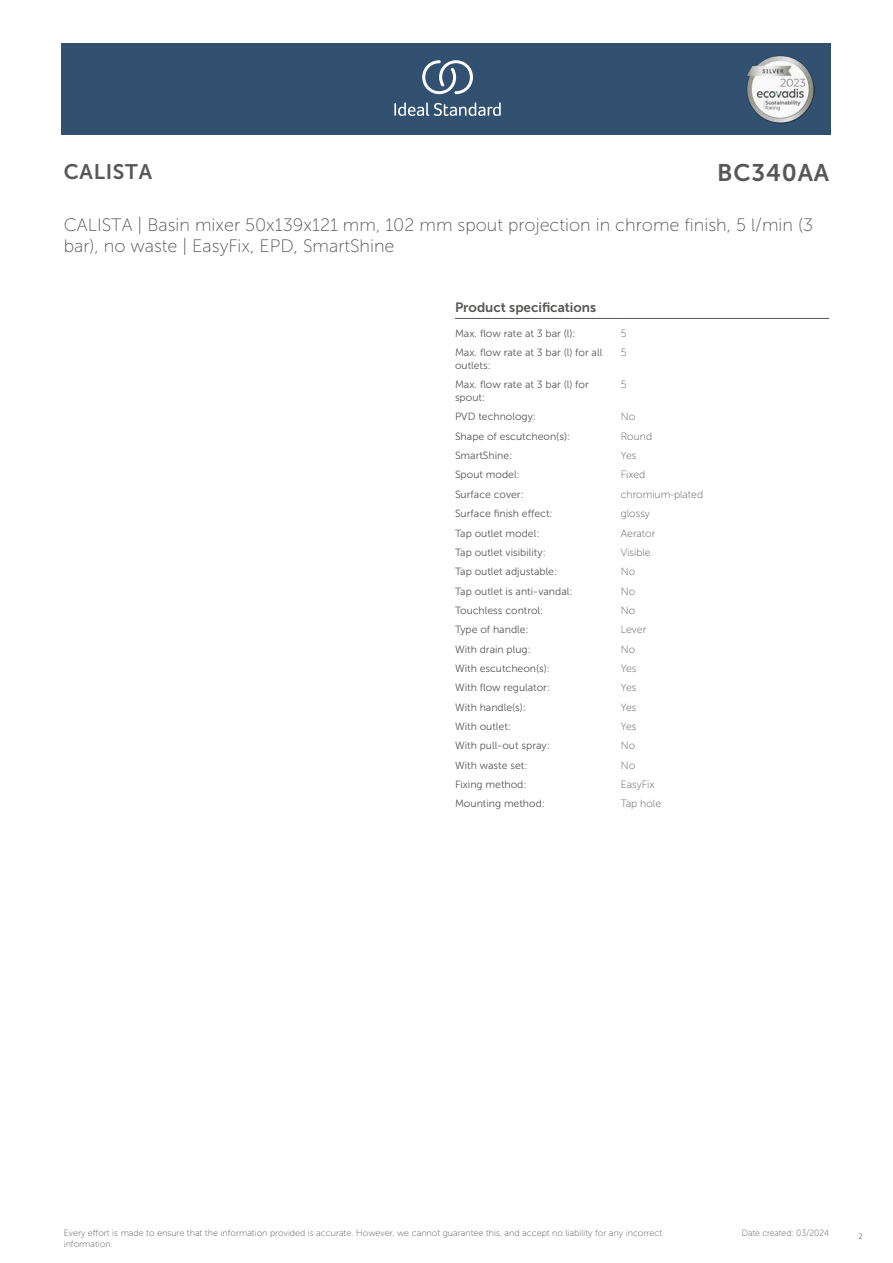
<style>
.page{position:relative;width:893px;height:1263px;background:#fff}
.page>*{position:absolute;margin:0;border:0;box-sizing:border-box;transform-origin:0 0}
.t1{font:24px "Museo Sans 700";letter-spacing:.035em;color:#575756}
.t2{font:21px "Museo Sans 700";letter-spacing:.035em;color:#575756}
.t3{font:18px/21.6px "Museo Sans 100";color:#575756}
.t4{font:13.5px "Museo Sans 700";color:#575756}
.t5{font:10.5px/12.6px "Museo Sans 300";color:#575756}
.t6{font:10.5px "Museo Sans 100";color:#575756}
.t7{font:9px/10.8px "Museo Sans 100";color:#575756}
.t8{font:9px "Museo Sans 100";color:#575756;scale:.95 1}
.t9{font:300 9px "Calibri";color:#575756;scale:.95 1}
</style>
<div class="page">
<div style="left:62px;top:43px;width:769px;height:91px;background:#325070"></div>
<hr style="left:455px;top:318px;width:166px;height:1px;background:#575756">
<hr style="left:621px;top:318px;width:208px;height:1px;background:#575756">
<svg style="left:394px;top:102px;width:107px;height:14px"></svg>
<svg style="left:422px;top:60px;width:51px;height:34px"></svg>
<img style="left:746px;top:56px;width:68px;height:67px">
<h2 class="t2" style="left:64px;top:160px;width:90px">CALISTA</h2>
<h1 class="t1" style="left:717px;top:160px;width:113px">BC340AA</h1>
<h3 class="t3" style="left:64px;top:214px;width:751px">CALISTA | Basin mixer 50x139x121 mm, 102 mm spout projection in chrome finish, 5 l/min (3 bar), no waste | EasyFix, EPD, SmartShine</h3>
<p class="t4" style="left:455px;top:300px;width:143px">Product specifications</p>
<p class="t5" style="left:455px;top:327px;width:122px">Max. flow rate at 3 bar (l):</p>
<p class="t6" style="left:621px;top:328px;width:7px">5</p>
<p class="t5" style="left:455px;top:347px;width:149px">Max. flow rate at 3 bar (l) for all outlets:</p>
<p class="t6" style="left:621px;top:347px;width:7px">5</p>
<p class="t5" style="left:455px;top:379px;width:135px">Max. flow rate at 3 bar (l) for spout:</p>
<p class="t6" style="left:621px;top:379px;width:7px">5</p>
<p class="t5" style="left:455px;top:411px;width:82px">PVD technology:</p>
<p class="t6" style="left:621px;top:411px;width:16px">No</p>
<p class="t5" style="left:455px;top:430px;width:117px">Shape of escutcheon(s):</p>
<p class="t6" style="left:621px;top:431px;width:33px">Round</p>
<p class="t5" style="left:455px;top:449px;width:59px">SmartShine:</p>
<p class="t6" style="left:621px;top:450px;width:17px">Yes</p>
<p class="t5" style="left:455px;top:469px;width:66px">Spout model:</p>
<p class="t6" style="left:621px;top:469px;width:26px">Fixed</p>
<p class="t5" style="left:455px;top:488px;width:70px">Surface cover:</p>
<p class="t6" style="left:621px;top:489px;width:84px">chromium-plated</p>
<p class="t5" style="left:455px;top:507px;width:99px">Surface finish effect:</p>
<p class="t6" style="left:621px;top:508px;width:31px">glossy</p>
<p class="t5" style="left:455px;top:527px;width:86px">Tap outlet model:</p>
<p class="t6" style="left:621px;top:527px;width:36px">Aerator</p>
<p class="t5" style="left:455px;top:546px;width:92px">Tap outlet visibility:</p>
<p class="t6" style="left:621px;top:547px;width:31px">Visible</p>
<p class="t5" style="left:455px;top:565px;width:104px">Tap outlet adjustable:</p>
<p class="t6" style="left:621px;top:566px;width:16px">No</p>
<p class="t5" style="left:455px;top:585px;width:119px">Tap outlet is anti-vandal:</p>
<p class="t6" style="left:621px;top:585px;width:16px">No</p>
<p class="t5" style="left:455px;top:604px;width:90px">Touchless control:</p>
<p class="t6" style="left:621px;top:605px;width:16px">No</p>
<p class="t5" style="left:455px;top:623px;width:75px">Type of handle:</p>
<p class="t6" style="left:621px;top:624px;width:27px">Lever</p>
<p class="t5" style="left:455px;top:643px;width:77px">With drain plug:</p>
<p class="t6" style="left:621px;top:643px;width:16px">No</p>
<p class="t5" style="left:455px;top:662px;width:97px">With escutcheon(s):</p>
<p class="t6" style="left:621px;top:663px;width:17px">Yes</p>
<p class="t5" style="left:455px;top:681px;width:97px">With flow regulator:</p>
<p class="t6" style="left:621px;top:682px;width:17px">Yes</p>
<p class="t5" style="left:455px;top:701px;width:73px">With handle(s):</p>
<p class="t6" style="left:621px;top:701px;width:17px">Yes</p>
<p class="t5" style="left:455px;top:720px;width:57px">With outlet:</p>
<p class="t6" style="left:621px;top:721px;width:17px">Yes</p>
<p class="t5" style="left:455px;top:739px;width:96px">With pull-out spray:</p>
<p class="t6" style="left:621px;top:740px;width:16px">No</p>
<p class="t5" style="left:455px;top:759px;width:74px">With waste set:</p>
<p class="t6" style="left:621px;top:759px;width:16px">No</p>
<p class="t5" style="left:455px;top:778px;width:73px">Fixing method:</p>
<p class="t6" style="left:621px;top:779px;width:35px">EasyFix</p>
<p class="t5" style="left:455px;top:798px;width:91px">Mounting method:</p>
<p class="t6" style="left:621px;top:798px;width:42px">Tap hole</p>
<p class="t7" style="left:64px;top:1227px;width:600px">Every effort is made to ensure that the information provided is accurate. However, we cannot guarantee this, and accept no liability for any incorrect information.</p>
<p class="t8" style="left:742px;top:1228px;width:93px">Date created: 03/2024</p>
<p class="t9" style="left:858px;top:1230px;width:6px">2</p>
</div>
